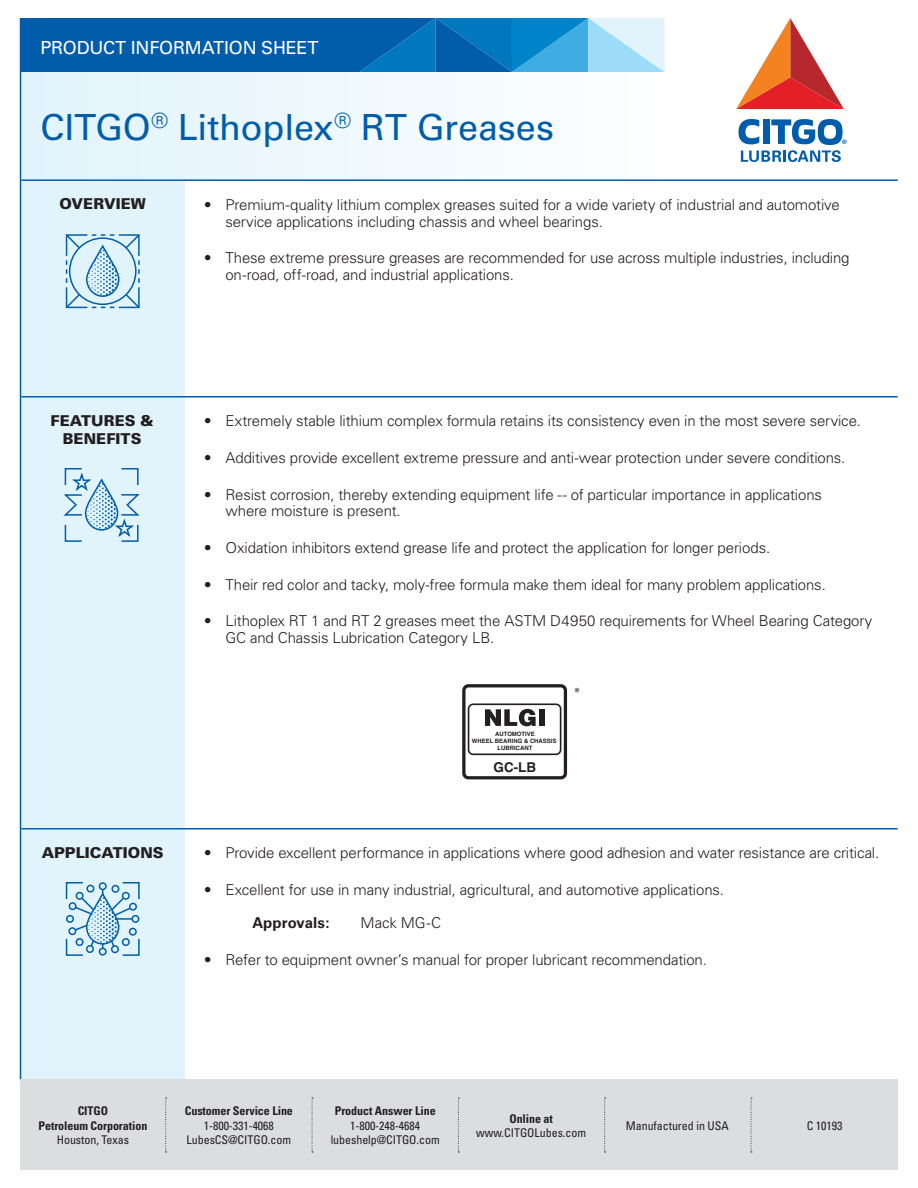
<style>
.page{position:relative;width:918px;height:1188px;background:#fff}
.page>*{position:absolute;margin:0;border:0;box-sizing:border-box;transform-origin:0 0}
.Headers{font:36px "Univers";letter-spacing:-.005em;color:#015dab}
.Headers-2{font:18px "Univers";letter-spacing:-.01em;color:#fff}
.t1{font:300 15px/16.5px "Univers";letter-spacing:-.01em;color:#231f20}
.Headers-3{font:900 15px/18px "Univers";color:#231f20;text-align:center}
.t2{font:700 15px "Univers";color:#231f20}
.t3{font:700 13.5px "Helvetica";color:#231f20}
.t4{font:condensed 12px/14.4px "Univers";letter-spacing:-.005em;color:#231f20;text-align:center}
.t5{font:700 condensed 12px/14.4px "Univers";letter-spacing:-.005em;color:#231f20;text-align:center}
.t6{font:700 6px/6.9px "Helvetica";color:#231f20;text-align:center}
.s1{font-weight:400}
.s2{font-weight:700}
</style>
<div class="page">
<div style="left:21px;top:181px;width:164px;height:899px;background:#e1f4fc"></div>
<div style="left:21px;top:72px;width:644px;height:108px;background:linear-gradient(to right,#e0f4fc,#fefefe)"></div>
<svg style="left:736px;top:18px;width:108px;height:91px"></svg>
<svg style="left:738px;top:119px;width:109px;height:43px"></svg>
<svg style="left:21px;top:18px;width:644px;height:54px;background:#1b77bb"></svg>
<hr style="left:21px;top:179px;width:877px;height:2px;background:#015dab">
<hr style="left:21px;top:396px;width:877px;height:2px;background:#015dab">
<hr style="left:21px;top:828px;width:877px;height:2px;background:#015dab">
<hr style="left:20px;top:18px;width:1px;height:1062px;background:#015dab">
<hr style="left:20px;top:1079px;width:878px;height:2px;background:#015dab">
<svg style="left:66px;top:234px;width:74px;height:74px"></svg>
<svg style="left:64px;top:468px;width:76px;height:74px"></svg>
<svg style="left:66px;top:882px;width:74px;height:74px"></svg>
<div style="left:20px;top:1080px;width:878px;height:90px;background:#dcdddf"></div>
<svg style="left:751px;top:1098px;width:1px;height:55px"></svg>
<svg style="left:604px;top:1098px;width:2px;height:55px"></svg>
<svg style="left:458px;top:1098px;width:1px;height:55px"></svg>
<svg style="left:312px;top:1098px;width:1px;height:55px"></svg>
<svg style="left:165px;top:1098px;width:2px;height:55px"></svg>
<svg style="left:485px;top:709px;width:51px;height:17px"></svg>
<div style="left:539px;top:709px;width:5px;height:17px;background:#231f20"></div>
<div style="left:462px;top:684px;width:105px;height:95px;border:3px solid #231f20;border-radius:5px"></div>
<div style="left:468px;top:703px;width:93px;height:52px;border:2px solid #231f20;border-radius:5px"></div>
<svg style="left:575px;top:688px;width:4px;height:4px"></svg>
<p class="Headers-2" style="left:40px;top:37px;width:279px">PRODUCT INFORMATION SHEET</p>
<p class="Headers" style="left:40px;top:105px;width:515px">CITGO<sup>®</sup> Lithoplex<sup>®</sup> RT Greases</p>
<p class="Headers-3" style="left:59px;top:195px;width:88px">OVERVIEW</p>
<p class="t1" style="left:225px;top:197px;width:616px;text-indent:-20px"><span class="s1">•</span> Premium-quality lithium complex greases suited for a wide variety of industrial and automotive service applications including chassis and wheel bearings.</p>
<p class="t1" style="left:225px;top:250px;width:626px;text-indent:-20px"><span class="s1">•</span> These extreme pressure greases are recommended for use across multiple industries, including on-road, off-road, and industrial applications.</p>
<p class="Headers-3" style="left:51px;top:411px;width:105px">FEATURES &amp;<br>BENEFITS</p>
<p class="Headers-3" style="left:42px;top:843px;width:123px">APPLICATIONS</p>
<p class="t1" style="left:205px;top:413px;width:657px"><span class="s1">•</span> Extremely stable lithium complex formula retains its consistency even in the most severe service.</p>
<p class="t1" style="left:205px;top:449px;width:642px"><span class="s1">•</span> Additives provide excellent extreme pressure and anti-wear protection under severe conditions.</p>
<p class="t1" style="left:225px;top:486px;width:598px;text-indent:-20px"><span class="s1">•</span> Resist corrosion, thereby extending equipment life -- of particular importance in applications where moisture is present.</p>
<p class="t1" style="left:205px;top:539px;width:567px"><span class="s1">•</span> Oxidation inhibitors extend grease life and protect the application for longer periods.</p>
<p class="t1" style="left:205px;top:576px;width:622px"><span class="s1">•</span> Their red color and tacky, moly-free formula make them ideal for many problem applications.</p>
<p class="t1" style="left:225px;top:613px;width:649px;text-indent:-20px"><span class="s1">•</span> Lithoplex RT 1 and RT 2 greases meet the ASTM D4950 requirements for Wheel Bearing Category<br>GC and Chassis Lubrication Category LB.</p>
<p class="t6" style="left:472px;top:731px;width:86px">AUTOMOTIVE<br>WHEEL BEARING &amp; CHASSIS<br>LUBRICANT</p>
<p class="t3" style="left:494px;top:756px;width:44px">GC-LB</p>
<p class="t1" style="left:205px;top:845px;width:676px"><span class="s1">•</span> Provide excellent performance in applications where good adhesion and water resistance are critical.</p>
<p class="t1" style="left:205px;top:881px;width:520px"><span class="s1">•</span> Excellent for use in many industrial, agricultural, and automotive applications.</p>
<p class="t2" style="left:252px;top:914px;width:79px">Approvals:</p>
<p class="t1" style="left:360px;top:914px;width:82px">Mack MG-C</p>
<p class="t1" style="left:205px;top:951px;width:503px"><span class="s1">•</span> Refer to equipment owner’s manual for proper lubricant recommendation.</p>
<p class="t5" style="left:39px;top:1104px;width:110px">CITGO<br>Petroleum Corporation<br><span class="s1">Houston, Texas</span></p>
<p class="t5" style="left:185px;top:1104px;width:110px">Customer Service Line</p>
<p class="t4" style="left:204px;top:1118px;width:71px">1-800-331-4068</p>
<p class="t4" style="left:187px;top:1132px;width:106px">LubesCS@CITGO.com</p>
<p class="t4" style="left:331px;top:1104px;width:111px"><span class="s2">Product Answer Line<br></span>1-800-248-4684 lubeshelp@CITGO.com</p>
<p class="t4" style="left:476px;top:1111px;width:111px"><span class="s2">Online at </span>www.CITGOLubes.com</p>
<p class="t4" style="left:807px;top:1118px;width:37px">C 10193</p>
<p class="t4" style="left:626px;top:1119px;width:104px">Manufactured in USA</p>
</div>
